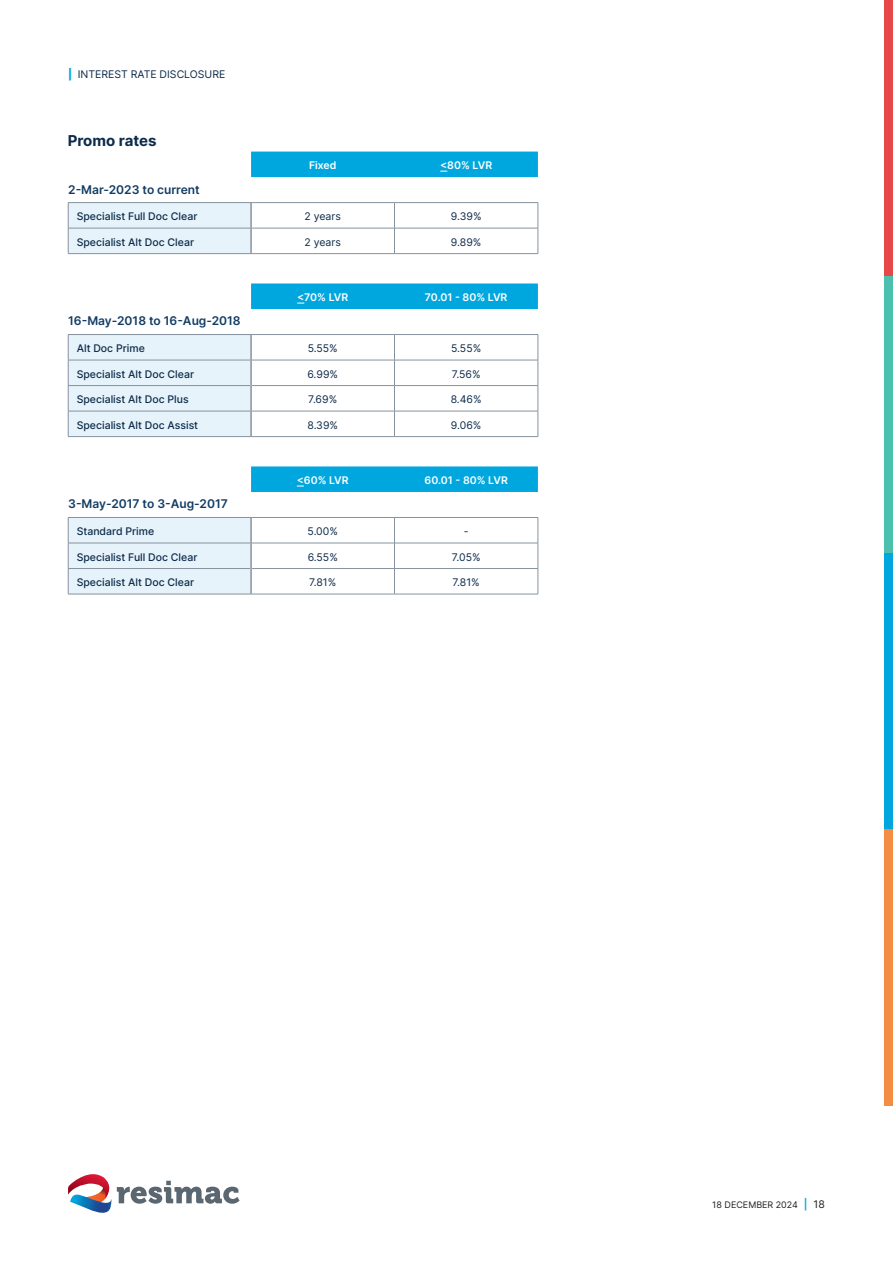
<style>
.page{position:relative;width:893px;height:1263px;background:#fff}
.page>*{position:absolute;margin:0;border:0;box-sizing:border-box;transform-origin:0 0}
.t1{font:700 15px "Inter";color:#0c2a49}
.t2{font:600 12px "Inter";color:#123c64}
.t3{font:500 10.5px "Inter";color:#0c2a49}
.t4{font:10.5px "Inter";color:#0c2a49}
.t5{font:600 10.5px "Inter";color:#fff}
.t6{font:9px "Inter";color:#231f20}
.s1{font-weight:800;color:#00a7df}
.s2{font-weight:600;font-size:10.5px;color:#00a7df}
.s3{font-size:10.5px}
</style>
<div class="page">
<div style="left:884px;top:0;width:9px;height:276px;background:#e54846"></div>
<div style="left:884px;top:276px;width:9px;height:277px;background:#4cc0af"></div>
<div style="left:884px;top:553px;width:9px;height:276px;background:#00a7df"></div>
<div style="left:884px;top:829px;width:9px;height:277px;background:#f38d43"></div>
<svg style="left:68px;top:1174px;width:172px;height:39px"></svg>
<hr style="left:68px;top:202px;width:183px;height:1px;background:#86939e">
<hr style="left:251px;top:202px;width:143px;height:1px;background:#86939e">
<hr style="left:394px;top:202px;width:144px;height:1px;background:#86939e">
<svg style="left:68px;top:203px;width:182px;height:50px;background:#e4f0f7"></svg>
<hr style="left:252px;top:228px;width:142px;height:1px;background:#86939e">
<hr style="left:394px;top:228px;width:144px;height:1px;background:#86939e">
<hr style="left:68px;top:253px;width:183px;height:1px;background:#86939e">
<hr style="left:251px;top:253px;width:143px;height:1px;background:#86939e">
<hr style="left:394px;top:253px;width:144px;height:1px;background:#86939e">
<hr style="left:250px;top:203px;width:2px;height:25px;background:#86939e">
<hr style="left:250px;top:228px;width:2px;height:25px;background:#86939e">
<svg style="left:394px;top:203px;width:1px;height:50px"></svg>
<svg style="left:538px;top:203px;width:1px;height:50px"></svg>
<div style="left:251px;top:152px;width:287px;height:25px;background:#00a7df"></div>
<hr style="left:251px;top:334px;width:143px;height:1px;background:#86939e">
<hr style="left:394px;top:334px;width:144px;height:1px;background:#86939e">
<hr style="left:252px;top:360px;width:142px;height:1px;background:#86939e">
<hr style="left:394px;top:360px;width:144px;height:1px;background:#86939e">
<hr style="left:252px;top:385px;width:142px;height:1px;background:#86939e">
<hr style="left:394px;top:385px;width:144px;height:1px;background:#86939e">
<div style="left:68px;top:334px;width:183px;height:102px;background:#e7f3fa"></div>
<hr style="left:252px;top:411px;width:142px;height:1px;background:#86939e">
<hr style="left:394px;top:411px;width:144px;height:1px;background:#86939e">
<hr style="left:68px;top:436px;width:183px;height:1px;background:#86939e">
<hr style="left:251px;top:436px;width:143px;height:1px;background:#86939e">
<hr style="left:394px;top:436px;width:144px;height:1px;background:#86939e">
<hr style="left:250px;top:335px;width:2px;height:25px;background:#86939e">
<hr style="left:250px;top:360px;width:2px;height:26px;background:#86939e">
<hr style="left:250px;top:386px;width:2px;height:25px;background:#86939e">
<hr style="left:250px;top:411px;width:2px;height:25px;background:#86939e">
<svg style="left:394px;top:335px;width:1px;height:101px"></svg>
<svg style="left:538px;top:335px;width:1px;height:101px"></svg>
<div style="left:251px;top:283px;width:287px;height:26px;background:#00a7df"></div>
<hr style="left:251px;top:517px;width:143px;height:1px;background:#86939e">
<hr style="left:394px;top:517px;width:144px;height:1px;background:#86939e">
<hr style="left:252px;top:543px;width:142px;height:1px;background:#86939e">
<hr style="left:394px;top:543px;width:144px;height:1px;background:#86939e">
<svg style="left:68px;top:517px;width:183px;height:77px;background:#e2eef5"></svg>
<hr style="left:252px;top:568px;width:142px;height:1px;background:#86939e">
<hr style="left:394px;top:568px;width:144px;height:1px;background:#86939e">
<hr style="left:68px;top:594px;width:183px;height:1px;background:#86939e">
<hr style="left:251px;top:594px;width:143px;height:1px;background:#86939e">
<hr style="left:394px;top:594px;width:144px;height:1px;background:#86939e">
<hr style="left:250px;top:518px;width:2px;height:25px;background:#86939e">
<hr style="left:250px;top:543px;width:2px;height:25px;background:#86939e">
<hr style="left:250px;top:568px;width:2px;height:26px;background:#86939e">
<svg style="left:394px;top:518px;width:1px;height:76px"></svg>
<svg style="left:538px;top:518px;width:1px;height:76px"></svg>
<div style="left:251px;top:466px;width:287px;height:26px;background:#00a7df"></div>
<p class="t4" style="left:68px;top:67px;width:159px"><span class="s1">|</span> INTEREST RATE DISCLOSURE</p>
<p class="t1" style="left:68px;top:129px;width:90px">Promo rates</p>
<p class="t5" style="left:309px;top:158px;width:29px">Fixed</p>
<p class="t5" style="left:440px;top:158px;width:53px">&lt;80% LVR</p>
<p class="t2" style="left:68px;top:180px;width:133px">2-Mar-2023 to current</p>
<p class="t3" style="left:77px;top:209px;width:122px">Specialist Full Doc Clear</p>
<p class="t4" style="left:305px;top:209px;width:38px">2 years</p>
<p class="t4" style="left:451px;top:209px;width:32px">9.39%</p>
<p class="t3" style="left:77px;top:234px;width:119px">Specialist Alt Doc Clear</p>
<p class="t4" style="left:305px;top:234px;width:38px">2 years</p>
<p class="t4" style="left:451px;top:234px;width:32px">9.89%</p>
<p class="t5" style="left:297px;top:290px;width:53px">&lt;70% LVR</p>
<p class="t5" style="left:425px;top:290px;width:84px">70.01 - 80% LVR</p>
<p class="t2" style="left:68px;top:312px;width:174px">16-May-2018 to 16-Aug-2018</p>
<p class="t3" style="left:77px;top:341px;width:70px">Alt Doc Prime</p>
<p class="t4" style="left:308px;top:341px;width:32px">5.55%</p>
<p class="t4" style="left:451px;top:341px;width:32px">5.55%</p>
<p class="t3" style="left:77px;top:366px;width:119px">Specialist Alt Doc Clear</p>
<p class="t4" style="left:307px;top:366px;width:32px">6.99%</p>
<p class="t4" style="left:452px;top:366px;width:30px">7.56%</p>
<p class="t3" style="left:77px;top:392px;width:113px">Specialist Alt Doc Plus</p>
<p class="t4" style="left:308px;top:392px;width:30px">7.69%</p>
<p class="t4" style="left:451px;top:392px;width:32px">8.46%</p>
<p class="t3" style="left:77px;top:417px;width:123px">Specialist Alt Doc Assist</p>
<p class="t4" style="left:307px;top:417px;width:32px">8.39%</p>
<p class="t4" style="left:451px;top:417px;width:32px">9.06%</p>
<p class="t5" style="left:297px;top:473px;width:53px">&lt;60% LVR</p>
<p class="t5" style="left:425px;top:473px;width:85px">60.01 - 80% LVR</p>
<p class="t2" style="left:68px;top:495px;width:161px">3-May-2017 to 3-Aug-2017</p>
<p class="t3" style="left:77px;top:524px;width:79px">Standard Prime</p>
<p class="t4" style="left:308px;top:524px;width:32px">5.00%</p>
<p class="t4" style="left:464px;top:524px;width:6px">-</p>
<p class="t3" style="left:77px;top:549px;width:122px">Specialist Full Doc Clear</p>
<p class="t4" style="left:308px;top:549px;width:32px">6.55%</p>
<p class="t4" style="left:452px;top:549px;width:30px">7.05%</p>
<p class="t3" style="left:77px;top:575px;width:119px">Specialist Alt Doc Clear</p>
<p class="t4" style="left:309px;top:575px;width:29px">7.81%</p>
<p class="t4" style="left:453px;top:575px;width:29px">7.81%</p>
<p class="t6" style="left:712px;top:1198px;width:114px">18 DECEMBER 2024 <span class="s2">|</span> <span class="s3">18</span></p>
</div>
